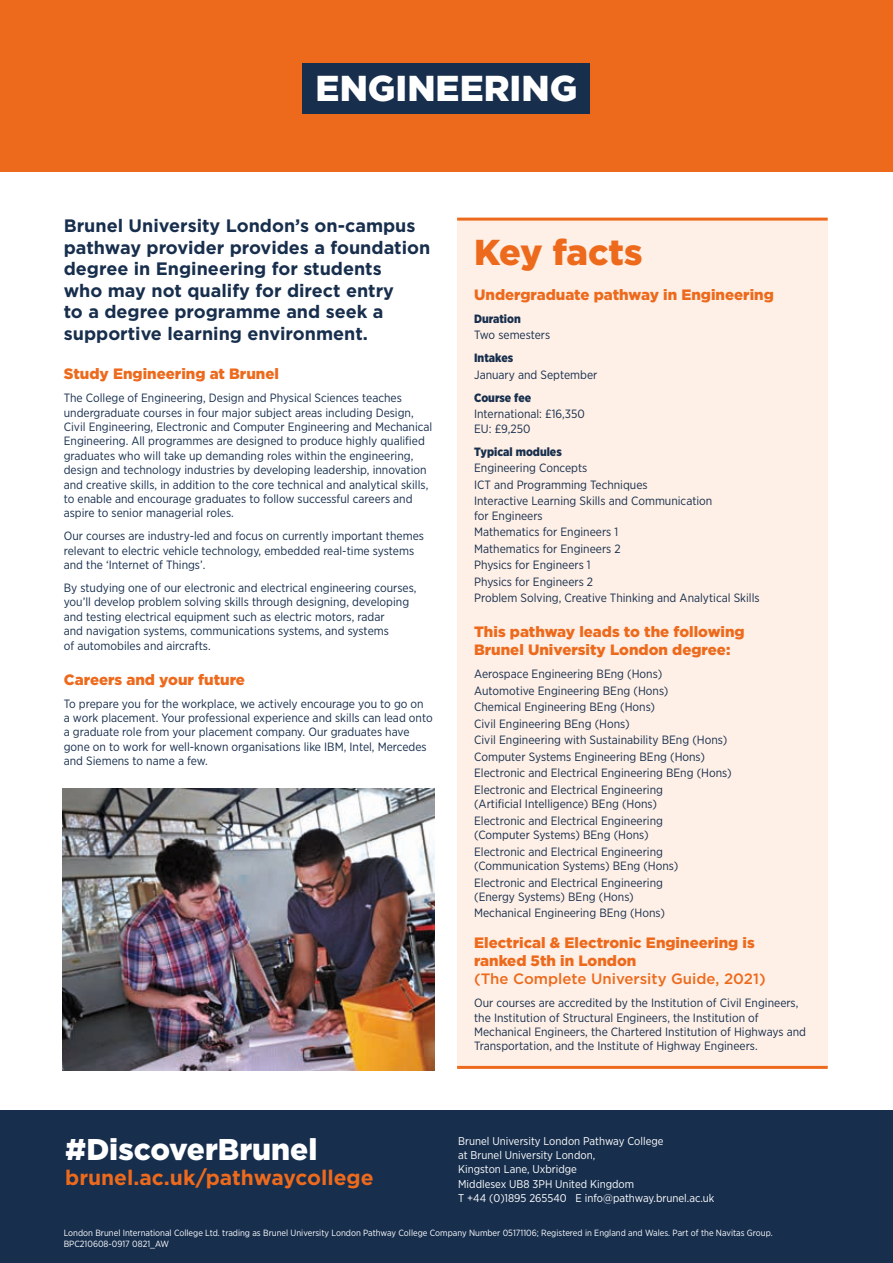
<style>
.page{position:relative;width:893px;height:1263px;background:#fff}
.page>*{position:absolute;margin:0;border:0;box-sizing:border-box;transform-origin:0 0}
.t1{font:900 36px "Gotham";color:#fff}
.t2{font:900 36px "Gotham";letter-spacing:-.01em;color:#ed6a1d}
.t3{font:900 30px "Gotham";color:#fff}
.t4{font:700 21px "Gotham";color:#ed6a1d}
.t5{font:700 18px/21.6px "Gotham";color:#172e4d}
.t6{font:900 15px/18px "Gotham";color:#ed6a1d}
.t7{font:500 15px "Gotham";color:#ed6a1d}
.t8{font:12px/14.4px "Gotham Narrow";color:#172e4d}
.t9{font:900 12px "Gotham Narrow";color:#172e4d}
.t10{font:11.25px/14.2px "Gotham Narrow";color:#fff}
.t11{font:9px/10.8px "Gotham Narrow";color:#fff}
</style>
<div class="page">
<div style="left:457px;top:219px;width:371px;height:848px;background:#fef0e6"></div>
<hr style="left:457px;top:218px;width:371px;height:3px;background:#ed6a1d">
<hr style="left:457px;top:1066px;width:371px;height:3px;background:#ed6a1d">
<div style="left:0;top:0;width:893px;height:171px;background:#ed6a1d"></div>
<div style="left:303px;top:64px;width:287px;height:50px;background:#172e4d"></div>
<div style="left:0;top:1111px;width:893px;height:152px;background:#172e4d"></div>
<img style="left:63px;top:789px;width:372px;height:281px">
<h1 class="t1" style="left:316px;top:64px;width:263px">ENGINEERING</h1>
<h3 class="t5" style="left:64px;top:215px;width:368px">Brunel University London’s on-campus pathway provider provides a foundation degree in Engineering for students<br>who may not qualify for direct entry<br>to a degree programme and seek a supportive learning environment.</h3>
<p class="t6" style="left:64px;top:365px;width:217px">Study Engineering at Brunel</p>
<p class="t8" style="left:64px;top:390px;width:370px">The College of Engineering, Design and Physical Sciences teaches undergraduate courses in four major subject areas including Design, Civil Engineering, Electronic and Computer Engineering and Mechanical Engineering. All programmes are designed to produce highly qualified graduates who will take up demanding roles within the engineering, design and technology industries by developing leadership, innovation and creative skills, in addition to the core technical and analytical skills, to enable and encourage graduates to follow successful careers and aspire to senior managerial roles.</p>
<p class="t8" style="left:64px;top:529px;width:362px">Our courses are industry-led and focus on currently important themes relevant to electric vehicle technology, embedded real-time systems and the ‘Internet of Things’.</p>
<p class="t8" style="left:64px;top:580px;width:354px">By studying one of our electronic and electrical engineering courses, you’ll develop problem solving skills through designing, developing and testing electrical equipment such as electric motors, radar<br>and navigation systems, communications systems, and systems<br>of automobiles and aircrafts.</p>
<p class="t6" style="left:64px;top:670px;width:183px">Careers and your future</p>
<p class="t8" style="left:64px;top:696px;width:370px">To prepare you for the workplace, we actively encourage you to go on a work placement. Your professional experience and skills can lead onto a graduate role from your placement company. Our graduates have gone on to work for well-known organisations like IBM, Intel, Mercedes and Siemens to name a few.</p>
<h1 class="t2" style="left:474px;top:227px;width:170px">Key facts</h1>
<p class="t6" style="left:474px;top:285px;width:301px">Undergraduate pathway in Engineering</p>
<p class="t9" style="left:474px;top:311px;width:48px">Duration</p>
<p class="t8" style="left:474px;top:328px;width:78px">Two semesters</p>
<p class="t9" style="left:474px;top:350px;width:41px">Intakes</p>
<p class="t8" style="left:474px;top:367px;width:125px">January and September</p>
<p class="t9" style="left:474px;top:390px;width:59px">Course fee</p>
<p class="t8" style="left:474px;top:407px;width:112px">International: £16,350<br>EU: £9,250</p>
<p class="t9" style="left:474px;top:443px;width:89px">Typical modules</p>
<p class="t8" style="left:474px;top:459px;width:240px;line-height:16.5px">Engineering Concepts<br>ICT and Programming Techniques<br>Interactive Learning Skills and Communication</p>
<p class="t8" style="left:474px;top:507px;width:287px;line-height:16.5px">for Engineers<br>Mathematics for Engineers 1<br>Mathematics for Engineers 2<br>Physics for Engineers 1<br>Physics for Engineers 2<br>Problem Solving, Creative Thinking and Analytical Skills</p>
<p class="t6" style="left:474px;top:623px;width:272px">This pathway leads to the following<br>Brunel University London degree:</p>
<p class="t8" style="left:474px;top:665px;width:259px;line-height:16.5px">Aerospace Engineering BEng (Hons)<br>Automotive Engineering BEng (Hons)<br>Chemical Engineering BEng (Hons)<br>Civil Engineering BEng (Hons)<br>Civil Engineering with Sustainability BEng (Hons)<br>Computer Systems Engineering BEng (Hons)<br>Electronic and Electrical Engineering BEng (Hons)<br>Electronic and Electrical Engineering</p>
<p class="t8" style="left:474px;top:795px;width:190px;line-height:16.5px">(Artificial Intelligence) BEng (Hons)<br>Electronic and Electrical Engineering</p>
<p class="t8" style="left:474px;top:826px;width:190px;line-height:16.5px">(Computer Systems) BEng (Hons)<br>Electronic and Electrical Engineering</p>
<p class="t8" style="left:474px;top:857px;width:206px;line-height:16.5px">(Communication Systems) BEng (Hons)<br>Electronic and Electrical Engineering</p>
<p class="t8" style="left:474px;top:888px;width:192px;line-height:16.5px">(Energy Systems) BEng (Hons)<br>Mechanical Engineering BEng (Hons)</p>
<p class="t6" style="left:474px;top:934px;width:282px">Electrical &amp; Electronic Engineering is ranked 5th in London</p>
<p class="t7" style="left:474px;top:969px;width:293px">(The Complete University Guide, 2021)</p>
<p class="t8" style="left:474px;top:995px;width:333px">Our courses are accredited by the Institution of Civil Engineers, the Institution of Structural Engineers, the Institution of Mechanical Engineers, the Chartered Institution of Highways and Transportation, and the Institute of Highway Engineers.</p>
<p class="t10" style="left:458px;top:1133px;width:258px">Brunel University London Pathway College<br>at Brunel University London,<br>Kingston Lane, Uxbridge<br>Middlesex UB8 3PH United Kingdom<br>T +44 (0)1895 265540 E info@pathway.brunel.ac.uk</p>
<p class="t11" style="left:64px;top:1227px;width:711px">London Brunel International College Ltd. trading as Brunel University London Pathway College Company Number 05171106; Registered in England and Wales. Part of the Navitas Group.<br>BPC210608-0917 0821_AW</p>
<h2 class="t3" style="left:65px;top:1128px;width:254px">#DiscoverBrunel</h2>
<h3 class="t4" style="left:65px;top:1163px;width:310px">brunel.ac.uk/pathwaycollege</h3>
</div>
